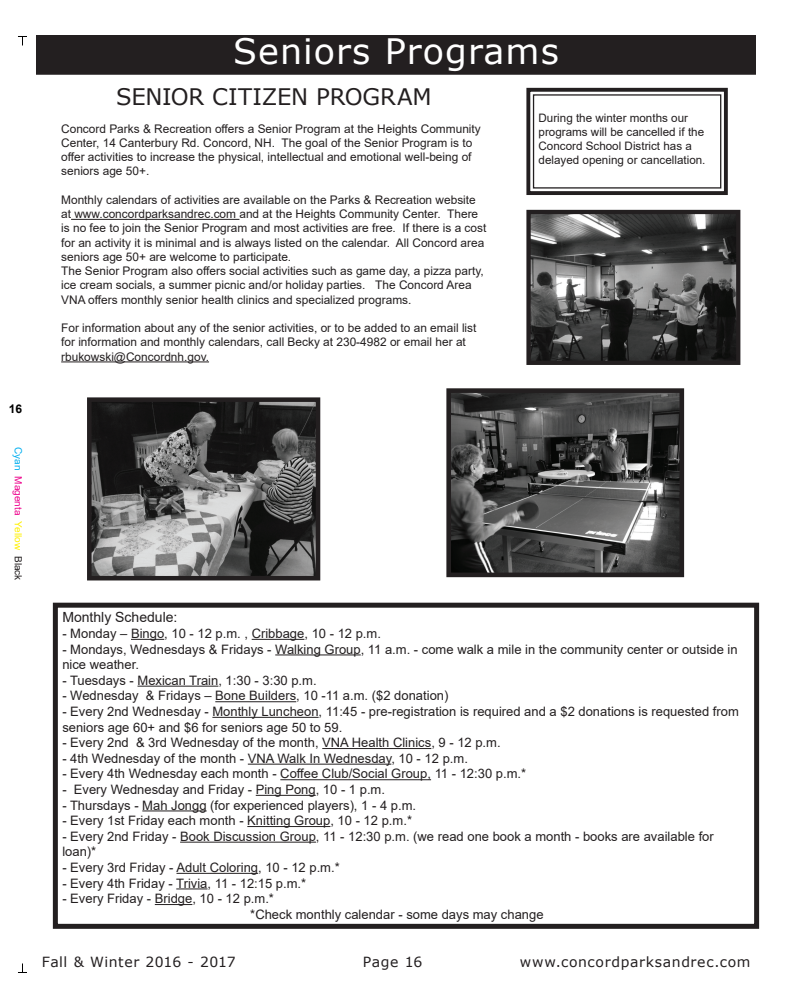
<style>
.page{position:relative;width:792px;height:1008px;background:#fff}
.page>*{position:absolute;margin:0;border:0;box-sizing:border-box;transform-origin:0 0}
.t1{font:35px "Verdana";letter-spacing:.03em;color:#fff}
.t2{font:22.8px "Verdana";letter-spacing:-.01em;color:#231f20}
.t3{font:14px "Verdana";letter-spacing:.04em;color:#231f20}
.t4{font:14px "Arial";color:#231f20}
.t5{font:13px/15.6px "Arial";color:#231f20}
.t6{font:700 12px "Arial";color:#000}
.t7{font:11.9px/14.3px "Arial";color:#231f20}
.t8{font:11.6px/14px "Arial";color:#231f20}
.t9{font:10px "Arial";color:#ed028c}
.s1{color:#00aeef}
.s2{color:#fff101}
.s3{color:#231f20}
</style>
<div class="page">
<svg style="left:18px;top:36px;width:9px;height:9px"></svg>
<svg style="left:18px;top:963px;width:9px;height:10px"></svg>
<div style="left:37px;top:36px;width:718px;height:38px;background:#231f20"></div>
<div style="left:36px;top:35px;width:720px;height:40px;border:2px solid #231f20"></div>
<img style="left:93px;top:403px;width:221px;height:171px">
<div style="left:87px;top:397px;width:233px;height:183px;border:5px solid #231f20"></div>
<img style="left:452px;top:394px;width:226px;height:177px">
<div style="left:446px;top:388px;width:238px;height:189px;border:5px solid #231f20"></div>
<img style="left:531px;top:215px;width:204px;height:145px">
<div style="left:526px;top:210px;width:214px;height:155px;border:4px solid #231f20"></div>
<svg style="left:526px;top:87px;width:202px;height:108px"></svg>
<div style="left:533px;top:94px;width:188px;height:95px;border:1px solid #231f20"></div>
<hr style="left:71px;top:219px;width:168px;height:1px;background:#231f20">
<hr style="left:61px;top:361px;width:148px;height:1px;background:#231f20">
<hr style="left:131px;top:639px;width:33px;height:1px;background:#231f20">
<hr style="left:252px;top:639px;width:52px;height:1px;background:#231f20">
<hr style="left:275px;top:654px;width:86px;height:1px;background:#231f20">
<hr style="left:138px;top:686px;width:80px;height:1px;background:#231f20">
<hr style="left:215px;top:701px;width:81px;height:1px;background:#231f20">
<hr style="left:212px;top:717px;width:107px;height:1px;background:#231f20">
<hr style="left:322px;top:748px;width:109px;height:1px;background:#231f20">
<hr style="left:248px;top:764px;width:143px;height:1px;background:#231f20">
<hr style="left:280px;top:779px;width:151px;height:1px;background:#231f20">
<hr style="left:256px;top:795px;width:60px;height:1px;background:#231f20">
<hr style="left:142px;top:810px;width:65px;height:1px;background:#231f20">
<hr style="left:247px;top:826px;width:83px;height:1px;background:#231f20">
<hr style="left:180px;top:842px;width:136px;height:1px;background:#231f20">
<hr style="left:177px;top:873px;width:81px;height:1px;background:#231f20">
<hr style="left:176px;top:888px;width:32px;height:1px;background:#231f20">
<hr style="left:155px;top:904px;width:37px;height:1px;background:#231f20">
<div style="left:53px;top:603px;width:706px;height:326px;border:5px solid #231f20"></div>
<p class="t6" style="left:9px;top:400px;width:15px">16</p>
<p class="t9" style="left:25px;top:447px;width:135px;rotate:90deg"><span class="s1">Cyan</span> Magenta <span class="s2">Yellow</span> <span class="s3">Black</span></p>
<h1 class="t1" style="left:233px;top:27px;width:327px">Seniors Programs</h1>
<h1 class="t1" style="left:209px;top:28px;width:376px">General Information</h1>
<h2 class="t2" style="left:116px;top:81px;width:317px">SENIOR CITIZEN PROGRAM</h2>
<p class="t7" style="left:61px;top:121px;width:421px">Concord Parks &amp; Recreation offers a Senior Program at the Heights Community Center, 14 Canterbury Rd. Concord, NH. The goal of the Senior Program is to offer activities to increase the physical, intellectual and emotional well-being of seniors age 50+.</p>
<p class="t7" style="left:61px;top:192px;width:427px">Monthly calendars of activities are available on the Parks &amp; Recreation website at www.concordparksandrec.com and at the Heights Community Center. There is no fee to join the Senior Program and most activities are free. If there is a cost for an activity it is minimal and is always listed on the calendar. All Concord area seniors age 50+ are welcome to participate.<br>The Senior Program also offers social activities such as game day, a pizza party, ice cream socials, a summer picnic and/or holiday parties. The Concord Area VNA offers monthly senior health clinics and specialized programs.</p>
<p class="t7" style="left:61px;top:321px;width:417px">For information about any of the senior activities, or to be added to an email list for information and monthly calendars, call Becky at 230-4982 or email her at rbukowski@Concordnh.gov.</p>
<p class="t8" style="left:539px;top:111px;width:168px">During the winter months our programs will be cancelled if the<br>Concord School District has a delayed opening or cancellation.</p>
<p class="t4" style="left:62px;top:608px;width:117px">Monthly Schedule:</p>
<p class="t5" style="left:62px;top:626px;width:320px">- Monday – Bingo, 10 - 12 p.m. , Cribbage, 10 - 12 p.m.</p>
<p class="t5" style="left:62px;top:641px;width:677px">- Mondays, Wednesdays &amp; Fridays - Walking Group, 11 a.m. - come walk a mile in the community center or outside in nice weather.</p>
<p class="t5" style="left:62px;top:672px;width:256px">- Tuesdays - Mexican Train, 1:30 - 3:30 p.m.</p>
<p class="t5" style="left:62px;top:688px;width:388px">- Wednesday &amp; Fridays – Bone Builders, 10 -11 a.m. ($2 donation)</p>
<p class="t5" style="left:62px;top:704px;width:678px">- Every 2nd Wednesday - Monthly Luncheon, 11:45 - pre-registration is required and a $2 donations is requested from seniors age 60+ and $6 for seniors age 50 to 59.</p>
<p class="t5" style="left:62px;top:735px;width:440px">- Every 2nd &amp; 3rd Wednesday of the month, VNA Health Clinics, 9 - 12 p.m.</p>
<p class="t5" style="left:62px;top:750px;width:407px">- 4th Wednesday of the month - VNA Walk In Wednesday, 10 - 12 p.m.</p>
<p class="t5" style="left:62px;top:766px;width:465px">- Every 4th Wednesday each month - Coffee Club/Social Group, 11 - 12:30 p.m.*</p>
<p class="t5" style="left:62px;top:782px;width:324px">- Every Wednesday and Friday - Ping Pong, 10 - 1 p.m.</p>
<p class="t5" style="left:62px;top:797px;width:355px">- Thursdays - Mah Jongg (for experienced players), 1 - 4 p.m.</p>
<p class="t5" style="left:62px;top:813px;width:351px">- Every 1st Friday each month - Knitting Group, 10 - 12 p.m.*</p>
<p class="t5" style="left:62px;top:828px;width:653px">- Every 2nd Friday - Book Discussion Group, 11 - 12:30 p.m. (we read one book a month - books are available for loan)*</p>
<p class="t5" style="left:62px;top:860px;width:279px">- Every 3rd Friday - Adult Coloring, 10 - 12 p.m.*</p>
<p class="t5" style="left:62px;top:875px;width:245px">- Every 4th Friday - Trivia, 11 - 12:15 p.m.*</p>
<p class="t5" style="left:250px;top:891px;width:295px;text-indent:-188px">- Every Friday - Bridge, 10 - 12 p.m.*<br>*Check monthly calendar - some days may change</p>
<p class="t3" style="left:42px;top:952px;width:195px">Fall &amp; Winter 2016 - 2017</p>
<p class="t3" style="left:363px;top:952px;width:61px">Page 16</p>
<p class="t3" style="left:520px;top:952px;width:232px">www.concordparksandrec.com</p>
</div>
